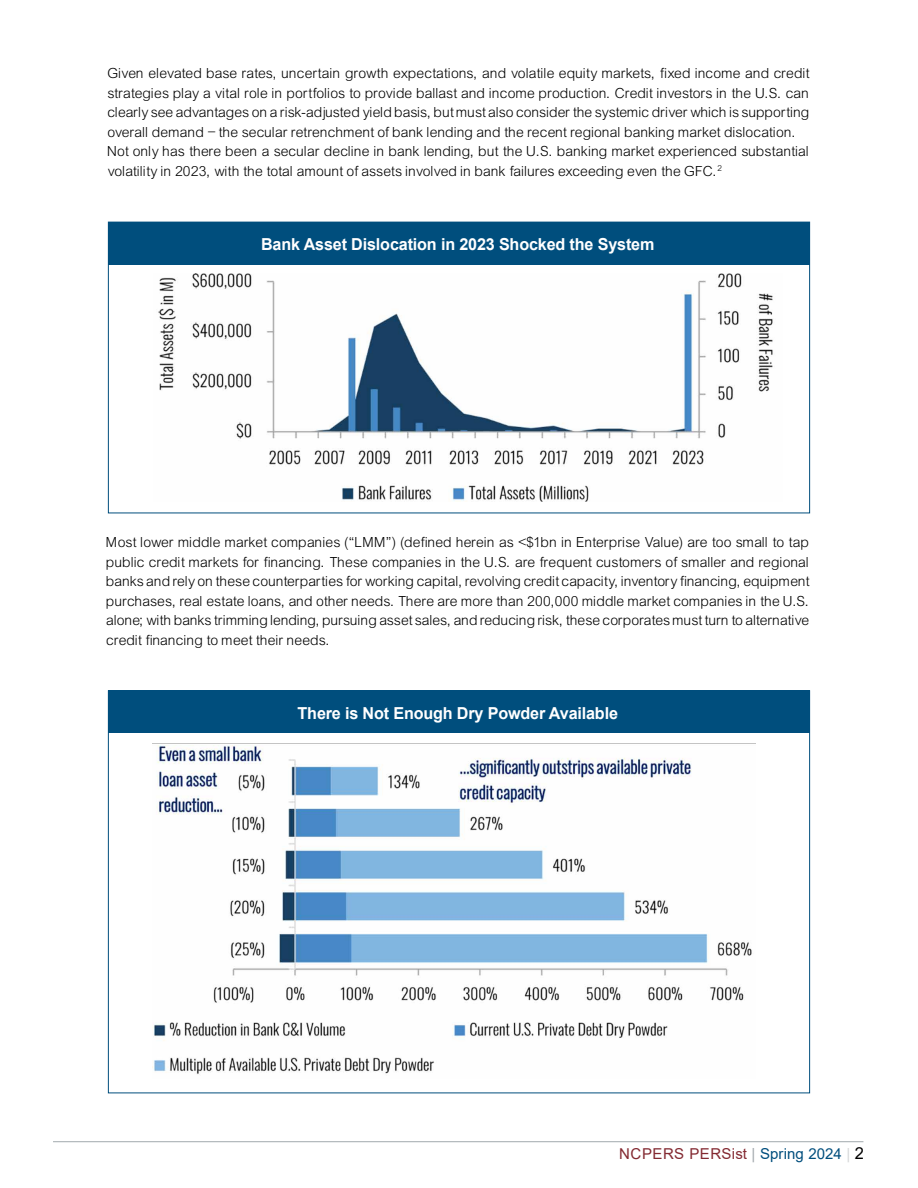
<style>
.page{position:relative;width:918px;height:1188px;background:#fff}
.page>*{position:absolute;margin:0;border:0;box-sizing:border-box;transform-origin:0 0}
.t1{font:700 16.5px "Arial";letter-spacing:-.01em;color:#fff}
.t2{font:15px/19.5px "Arial Lgt";color:#000}
.t3{font:15px "Arial";letter-spacing:.015em;color:#832931}
.s1{color:#a2a9ad}
.s2{color:#004e7d}
.s3{color:#d5d7d8}
.s4{font-size:16.5px;color:#000}
</style>
<div class="page">
<hr style="left:53px;top:1141px;width:810px;height:1px;background:#a2a9ad">
<div style="left:108px;top:222px;width:702px;height:291px;background:#fff;border:1px solid #004e7d"></div>
<div style="left:108px;top:690px;width:702px;height:403px;background:#fff;border:1px solid #004e7d"></div>
<div style="left:108px;top:222px;width:701px;height:42px;background:#004e7d"></div>
<div style="left:108px;top:690px;width:701px;height:43px;background:#004e7d"></div>
<img style="left:158px;top:274px;width:615px;height:228px">
<img style="left:152px;top:743px;width:604px;height:332px">
<p class="t2" style="left:108px;top:64px;width:704px">Given elevated base rates, uncertain growth expectations, and volatile equity markets, fixed income and credit strategies play a vital role in portfolios to provide ballast and income production. Credit investors in the U.S. can clearly see advantages on a risk-adjusted yield basis, but must also consider the systemic driver which is supporting overall demand – the secular retrenchment of bank lending and the recent regional banking market dislocation.<br>Not only has there been a secular decline in bank lending, but the U.S. banking market experienced substantial volatility in 2023, with the total amount of assets involved in bank failures exceeding even the GFC.<sup>2</sup></p>
<p class="t1" style="left:261px;top:232px;width:395px">Bank Asset Dislocation in 2023 Shocked the System</p>
<p class="t2" style="left:107px;top:533px;width:705px;text-align:justify">Most lower middle market companies (“LMM”) (defined herein as &lt;$1bn in Enterprise Value) are too small to tap public credit markets for financing. These companies in the U.S. are frequent customers of smaller and regional banks and rely on these counterparties for working capital, revolving credit capacity, inventory financing, equipment purchases, real estate loans, and other needs. There are more than 200,000 middle market companies in the U.S. alone; with banks trimming lending, pursuing asset sales, and reducing risk, these corporates must turn to alternative credit financing to meet their needs.</p>
<p class="t1" style="left:298px;top:701px;width:322px">There is Not Enough Dry Powder Available</p>
<p class="t3" style="left:619px;top:1143px;width:246px">NCPERS PERSist <span class="s1">|</span> <span class="s2">Spring 2024</span> <span class="s3">|</span> <span class="s4">2</span></p>
</div>
